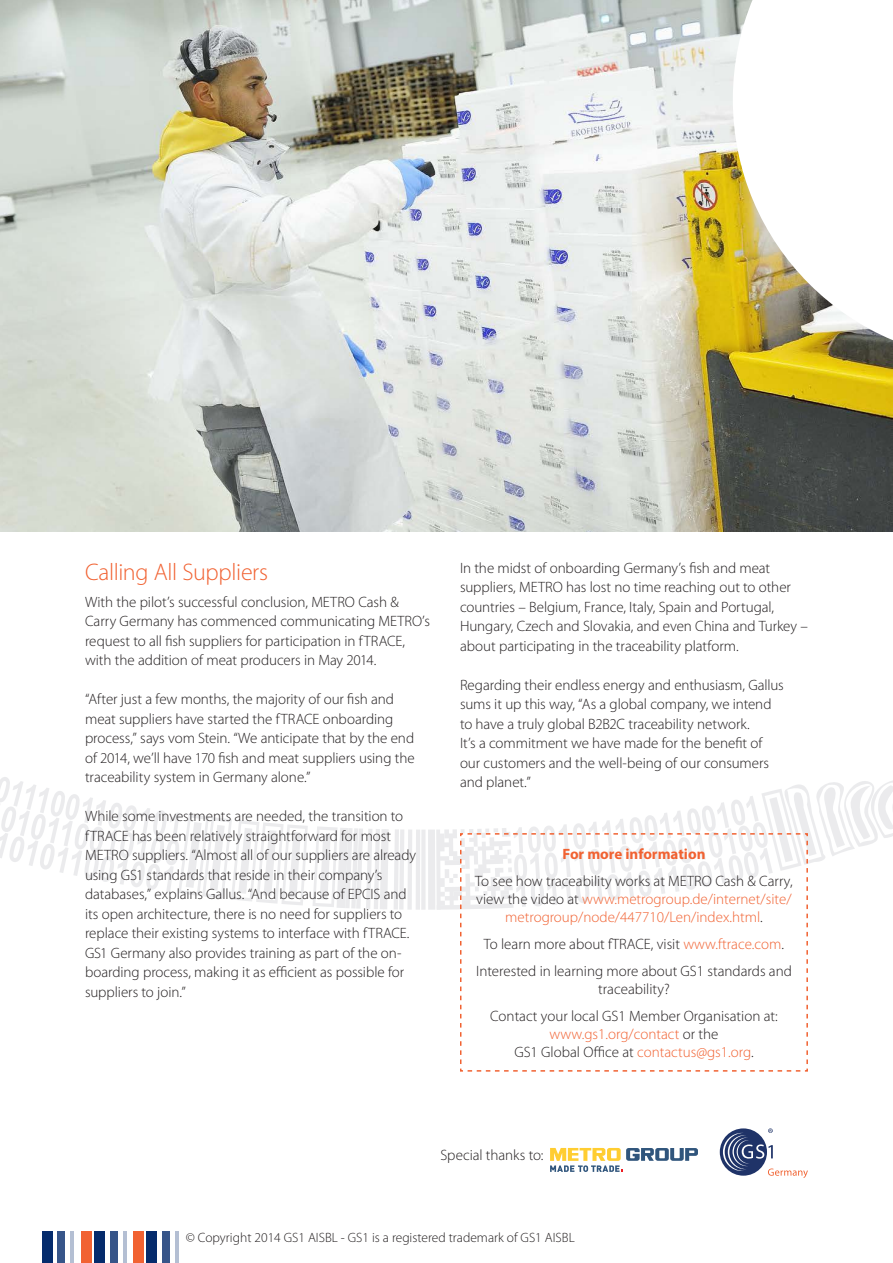
<style>
.page{position:relative;width:893px;height:1263px;background:#fff}
.page>*{position:absolute;margin:0;border:0;box-sizing:border-box;transform-origin:0 0}
._0_subhead{font:300 24px "Myriad Pro";letter-spacing:-.015em;color:#f16232}
._1_text{font:300 15px/19.5px "Myriad Pro";letter-spacing:-.005em;color:#231f20}
.t1{font:300 15px/18px "Myriad Pro";color:#f16232;text-align:center}
.t2{font:700 15px "Myriad Pro";color:#f16232}
.t3{font:300 13.5px "Myriad Pro";color:#231f20}
.s1{color:#231f20}
.s2{color:#f16232}
</style>
<div class="page">
<svg style="left:0;top:777px;width:412px;height:133px"></svg>
<hr style="left:416px;top:829px;width:4px;height:81px;background:#e6e7e9">
<div style="left:421px;top:829px;width:5px;height:81px;background:#e6e7e9"></div>
<div style="left:428px;top:829px;width:7px;height:81px;background:#e6e7e9"></div>
<img style="left:0;top:0;width:893px;height:531px">
<svg style="left:733px;top:0;width:160px;height:361px"></svg>
<div style="left:42px;top:1231px;width:10px;height:32px;background:#052b6c"></div>
<div style="left:95px;top:1231px;width:10px;height:32px;background:#052b6c"></div>
<div style="left:147px;top:1231px;width:10px;height:32px;background:#052b6c"></div>
<div style="left:81px;top:1231px;width:10px;height:32px;background:#f16232"></div>
<div style="left:133px;top:1231px;width:10px;height:32px;background:#f16232"></div>
<div style="left:57px;top:1231px;width:7px;height:32px;background:#375589"></div>
<div style="left:110px;top:1231px;width:7px;height:32px;background:#375589"></div>
<div style="left:162px;top:1231px;width:7px;height:32px;background:#375589"></div>
<hr style="left:71px;top:1231px;width:3px;height:32px;background:#052b6c">
<hr style="left:124px;top:1231px;width:3px;height:32px;background:#052b6c">
<hr style="left:176px;top:1231px;width:3px;height:32px;background:#052b6c">
<svg style="left:436px;top:781px;width:457px;height:129px"></svg>
<svg style="left:459px;top:832px;width:350px;height:240px"></svg>
<svg style="left:550px;top:1148px;width:148px;height:24px"></svg>
<div style="left:720px;top:1128px;width:47px;height:48px;background:#1f3368;border-radius:50%"></div>
<svg style="left:723px;top:1128px;width:85px;height:50px"></svg>
<p class="_0_subhead" style="left:85px;top:557px;width:185px">Calling All Suppliers</p>
<p class="_1_text" style="left:85px;top:592px;width:346px">With the pilot’s successful conclusion, METRO Cash &amp; Carry Germany has commenced communicating METRO’s request to all fish suppliers for participation in fTRACE, with the addition of meat producers in May 2014.</p>
<p class="_1_text" style="left:85px;top:689px;width:331px">“After just a few months, the majority of our fish and meat suppliers have started the fTRACE onboarding process,” says vom Stein. “We anticipate that by the end of 2014, we’ll have 170 fish and meat suppliers using the traceability system in Germany alone.”</p>
<p class="_1_text" style="left:85px;top:806px;width:333px">While some investments are needed, the transition to fTRACE has been relatively straightforward for most METRO suppliers. “Almost all of our suppliers are already using GS1 standards that reside in their company’s databases,” explains Gallus. “And because of EPCIS and its open architecture, there is no need for suppliers to replace their existing systems to interface with fTRACE.<br>GS1 Germany also provides training as part of the on&shy;boarding process, making it as efficient as possible for suppliers to join.”</p>
<p class="_1_text" style="left:460px;top:558px;width:349px">In the midst of onboarding Germany’s fish and meat suppliers, METRO has lost no time reaching out to other countries – Belgium, France, Italy, Spain and Portugal, Hungary, Czech and Slovakia, and even China and Turkey – about participating in the traceability platform.</p>
<p class="_1_text" style="left:460px;top:675px;width:325px">Regarding their endless energy and enthusiasm, Gallus sums it up this way, “As a global company, we intend to have a truly global B2B2C traceability network.<br>It’s a commitment we have made for the benefit of our customers and the well-being of our consumers and planet.”</p>
<p class="t2" style="left:562px;top:844px;width:144px">For more information</p>
<p class="t1" style="left:475px;top:872px;width:319px"><span class="s1">To see how traceability works at METRO Cash &amp; Carry, view the video at</span> www.metrogroup.de/internet/site/ metrogroup/node/447710/Len/index.html<span class="s1">.</span></p>
<p class="_1_text" style="left:484px;top:934px;width:302px">To learn more about fTRACE, visit <span class="s2">www.ftrace.com</span>.</p>
<p class="_1_text" style="left:476px;top:962px;width:317px;line-height:18px;text-align:center">Interested in learning more about GS1 standards and traceability?</p>
<p class="_1_text" style="left:490px;top:1007px;width:289px;line-height:18px;text-align:center">Contact your local GS1 Member Organisation at: <span class="s2">www.gs1.org/contact</span> or the<br>GS1 Global Office at <span class="s2">contactus@gs1.org</span>.</p>
<p class="_1_text" style="left:440px;top:1145px;width:105px">Special thanks to:</p>
<p class="t3" style="left:186px;top:1229px;width:390px">© Copyright 2014 GS1 AISBL - GS1 is a registered trademark of GS1 AISBL</p>
</div>
